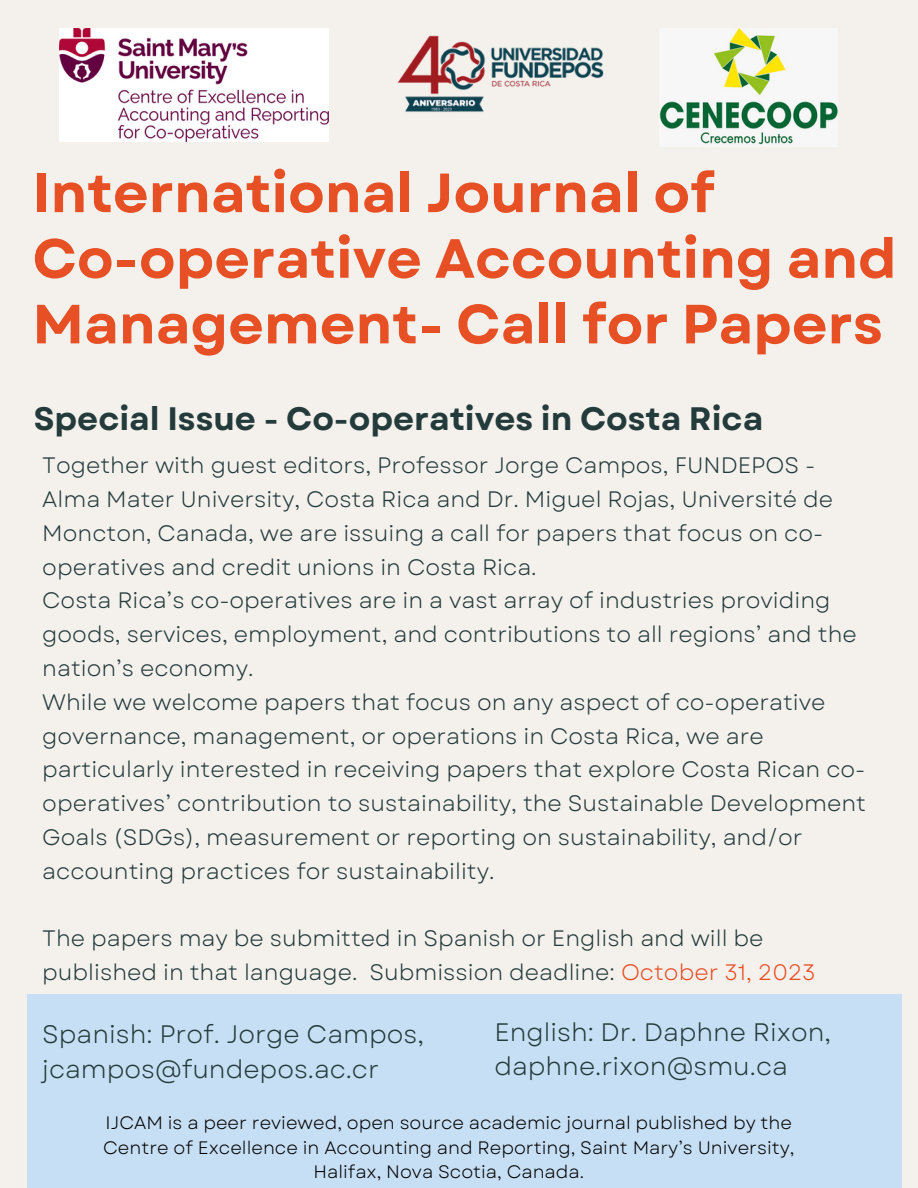
<style>
.page{position:relative;width:918px;height:1188px;background:#f4f1ec}
.page>*{position:absolute;margin:0;border:0;box-sizing:border-box;transform-origin:0 0}
.t1{font:700 55.05px/65.6px "Garet";color:#e74f25}
.t2{font:700 32.4px "Garet";color:#243b3b}
.t3{font:25.2px/34.8px "Garet";color:#243b3b}
.t4{font:22.35px/33.8px "Garet";color:#243b3b}
.t5{font:18px/24.8px "Garet";color:#000;text-align:center}
.s1{color:#e74f25}
</style>
<div class="page">
<div style="left:27px;top:995px;width:874px;height:193px;background:#c7dff4"></div>
<img style="left:660px;top:28px;width:177px;height:118px">
<img style="left:397px;top:35px;width:207px;height:77px">
<img style="left:59px;top:28px;width:269px;height:114px">
<h1 class="t1" style="left:33px;top:160px;width:866px">International Journal of<br>Co-operative Accounting and<br>Management- Call for Papers</h1>
<h2 class="t2" style="left:34px;top:395px;width:731px">Special Issue - Co-operatives in Costa Rica</h2>
<p class="t4" style="left:42px;top:449px;width:825px">Together with guest editors, Professor Jorge Campos, FUNDEPOS - Alma Mater University, Costa Rica and Dr. Miguel Rojas, Université de Moncton, Canada, we are issuing a call for papers that focus on co&shy;operatives and credit unions in Costa Rica.<br>Costa Rica’s co-operatives are in a vast array of industries providing goods, services, employment, and contributions to all regions’ and the nation’s economy.<br>While we welcome papers that focus on any aspect of co-operative governance, management, or operations in Costa Rica, we are particularly interested in receiving papers that explore Costa Rican co&shy;operatives’ contribution to sustainability, the Sustainable Development Goals (SDGs), measurement or reporting on sustainability, and/or accounting practices for sustainability.</p>
<p class="t4" style="left:42px;top:922px;width:775px">The papers may be submitted in Spanish or English and will be published in that language. Submission deadline: <span class="s1">October 31, 2023</span></p>
<p class="t3" style="left:42px;top:1017px;width:383px">Spanish: Prof. Jorge Campos, jcampos@fundepos.ac.cr</p>
<p class="t3" style="left:494px;top:1015px;width:338px;line-height:34.3px">English: Dr. Daphne Rixon, daphne.rixon@smu.ca</p>
<p class="t5" style="left:103px;top:1110px;width:693px">IJCAM is a peer reviewed, open source academic journal published by the<br>Centre of Excellence in Accounting and Reporting, Saint Mary’s University,<br>Halifax, Nova Scotia, Canada.</p>
</div>
